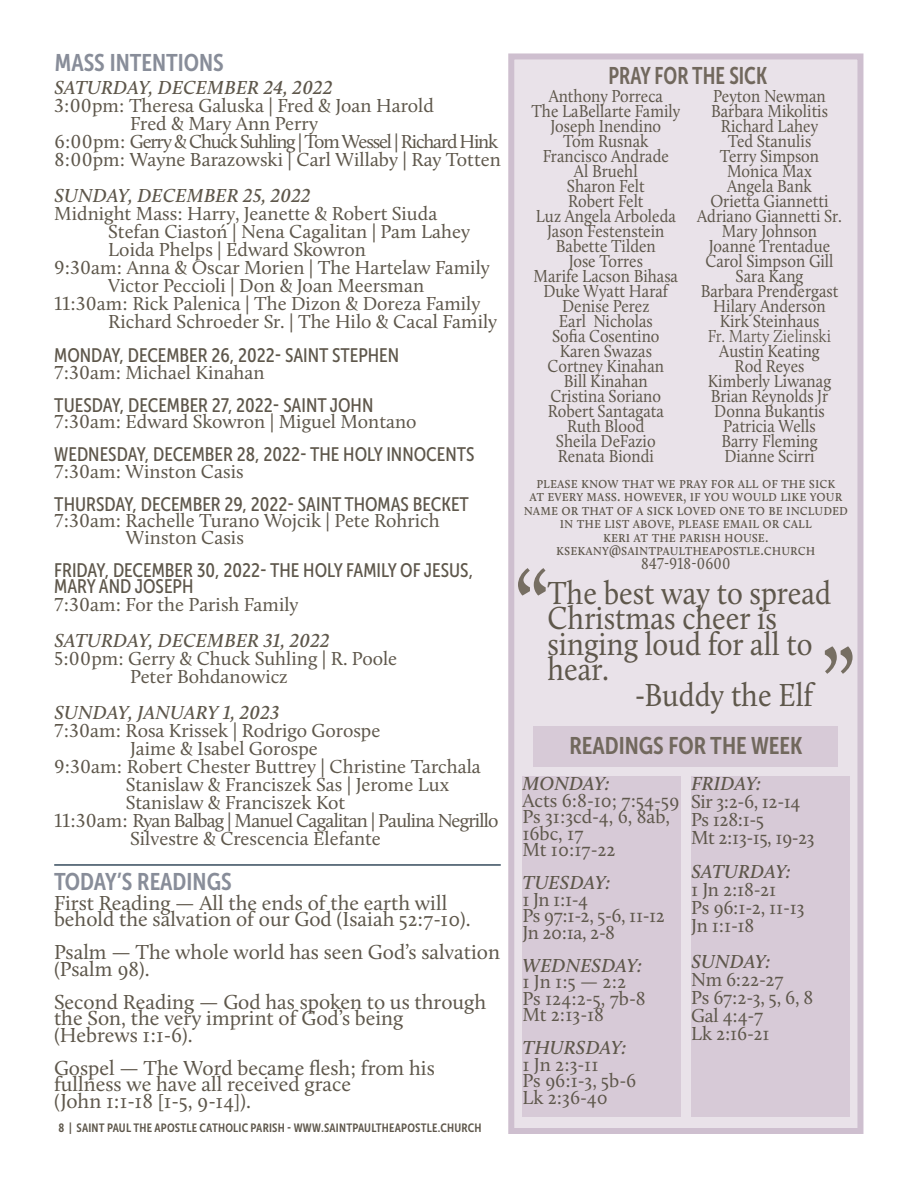
<style>
.page{position:relative;width:918px;height:1188px;background:#fff}
.page>*{position:absolute;margin:0;border:0;box-sizing:border-box;transform-origin:0 0}
.t1{font:108px "Calluna";color:#766e62;scale:.9 1}
.t2{font:33px/25.5px "Calluna";color:#5e574b;scale:.9 1}
.t3{font:24px "Museo Sans Cond 700";color:#888d99}
.t4{font:24px "Museo Sans Cond 700";color:#71685d}
.t5{font:24px "Museo Sans Cond 700";color:#71685d;scale:.9 1}
.t6{font:21px/16.5px "Calluna";color:#5e574b}
.t7{font:19.5px/16.5px "Calluna";color:#5e574b}
.t8{font:19.5px/16.5px "Museo Sans Cond 500";color:#5e574b}
.t9{font:italic 600 19.5px "Calluna";letter-spacing:.015em;color:#5e574b}
.t10{font:19.5px "Calluna";letter-spacing:-.04em;color:#5e574b}
.t11{font:19.5px "Calluna";letter-spacing:-.06em;color:#5e574b}
.t12{font:18px/15px "Calluna";color:#5e574b;text-align:center;scale:.9 1}
.t13{font:300 18px "Calluna";color:#5e574b;scale:.9 1}
.t14{font:16.5px/13.5px "Calluna";color:#5e574b;text-align:center;scale:.9 1}
.t15{font:12px "Museo Sans Cond 700";letter-spacing:.015em;color:#5e574b}
</style>
<div class="page">
<div style="left:508px;top:53px;width:355px;height:1081px;background:#e9e2e9;border:6px solid #cebfcf"></div>
<div style="left:534px;top:727px;width:304px;height:40px;background:#d7cad7"></div>
<div style="left:522px;top:776px;width:158px;height:340px;background:#d7cad7"></div>
<div style="left:691px;top:776px;width:158px;height:340px;background:#d7cad7"></div>
<hr style="left:54px;top:864px;width:447px;height:2px;background:#364b5c">
<p class="t3" style="left:55px;top:50px;width:170px">MASS INTENTIONS</p>
<p class="t9" style="left:54px;top:75px;width:280px">SATURDAY, DECEMBER 24, 2022</p>
<p class="t7" style="left:54px;top:97px;width:381px">3:00pm: Theresa Galuska | Fred &amp; Joan Harold</p>
<p class="t7" style="left:130px;top:115px;width:189px">Fred &amp; Mary Ann Perry</p>
<p class="t11" style="left:54px;top:129px;width:446px">6:00pm: Gerry &amp; Chuck Suhling | Tom Wessel | Richard Hink</p>
<p class="t7" style="left:54px;top:151px;width:448px">8:00pm: Wayne Barazowski | Carl Willaby | Ray Totten</p>
<p class="t9" style="left:54px;top:183px;width:258px">SUNDAY, DECEMBER 25, 2022</p>
<p class="t7" style="left:54px;top:205px;width:385px">Midnight Mass: Harry, Jeanette &amp; Robert Siuda</p>
<p class="t7" style="left:108px;top:223px;width:363px">Stefan Ciastoń | Nena Cagalitan | Pam Lahey</p>
<p class="t7" style="left:108px;top:241px;width:259px">Loida Phelps | Edward Skowron</p>
<p class="t7" style="left:54px;top:259px;width:437px">9:30am: Anna &amp; Oscar Morien | The Hartelaw Family</p>
<p class="t7" style="left:108px;top:277px;width:317px">Victor Peccioli | Don &amp; Joan Meersman</p>
<p class="t7" style="left:54px;top:295px;width:427px">11:30am: Rick Palenica | The Dizon &amp; Doreza Family</p>
<p class="t7" style="left:108px;top:313px;width:390px">Richard Schroeder Sr. | The Hilo &amp; Cacal Family</p>
<p class="t8" style="left:54px;top:347px;width:346px">MONDAY, DECEMBER 26, 2022- SAINT STEPHEN</p>
<p class="t7" style="left:54px;top:364px;width:212px">7:30am: Michael Kinahan</p>
<p class="t8" style="left:54px;top:397px;width:321px">TUESDAY, DECEMBER 27, 2022- SAINT JOHN</p>
<p class="t7" style="left:54px;top:413px;width:364px">7:30am: Edward Skowron | Miguel Montano</p>
<p class="t8" style="left:54px;top:446px;width:422px">WEDNESDAY, DECEMBER 28, 2022- THE HOLY INNOCENTS</p>
<p class="t7" style="left:54px;top:463px;width:191px">7:30am: Winston Casis</p>
<p class="t8" style="left:54px;top:496px;width:416px">THURSDAY, DECEMBER 29, 2022- SAINT THOMAS BECKET</p>
<p class="t7" style="left:126px;top:512px;width:315px;text-indent:-71px">7:30am: Rachelle Turano Wojcik | Pete Rohrich<br>Winston Casis</p>
<p class="t8" style="left:54px;top:562px;width:420px">FRIDAY, DECEMBER 30, 2022- THE HOLY FAMILY OF JESUS,<br>MARY AND JOSEPH</p>
<p class="t7" style="left:54px;top:596px;width:246px">7:30am: For the Parish Family</p>
<p class="t9" style="left:54px;top:629px;width:277px">SATURDAY, DECEMBER 31, 2022</p>
<p class="t7" style="left:130px;top:650px;width:269px;line-height:18px;text-indent:-76px">5:00pm: Gerry &amp; Chuck Suhling | R. Poole<br>Peter Bohdanowicz</p>
<p class="t9" style="left:54px;top:701px;width:226px">SUNDAY, JANUARY 1, 2023</p>
<p class="t7" style="left:54px;top:722px;width:327px">7:30am: Rosa Krissek | Rodrigo Gorospe</p>
<p class="t7" style="left:130px;top:740px;width:189px">Jaime &amp; Isabel Gorospe</p>
<p class="t7" style="left:54px;top:758px;width:428px">9:30am: Robert Chester Buttrey | Christine Tarchala</p>
<p class="t7" style="left:126px;top:776px;width:325px">Stanislaw &amp; Franciszek Sas | Jerome Lux</p>
<p class="t7" style="left:126px;top:794px;width:221px">Stanislaw &amp; Franciszek Kot</p>
<p class="t10" style="left:54px;top:809px;width:446px">11:30am: Ryan Balbag | Manuel Cagalitan | Paulina Negrillo</p>
<p class="t7" style="left:130px;top:830px;width:252px">Silvestre &amp; Crescencia Elefante</p>
<p class="t3" style="left:54px;top:868px;width:179px">TODAY’S READINGS</p>
<p class="t6" style="left:54px;top:894px;width:418px">First Reading — All the ends of the earth will behold the salvation of our God (Isaiah 52:7-10).</p>
<p class="t6" style="left:54px;top:944px;width:448px">Psalm — The whole world has seen God’s salvation (Psalm 98).</p>
<p class="t6" style="left:54px;top:993px;width:434px">Second Reading — God has spoken to us through the Son, the very imprint of God’s being (Hebrews 1:1-6).</p>
<p class="t6" style="left:54px;top:1059px;width:382px">Gospel — The Word became flesh; from his fullness we have all received grace<br>(John 1:1-18 [1-5, 9-14]).</p>
<p class="t15" style="left:58px;top:1121px;width:424px">8 | SAINT PAUL THE APOSTLE CATHOLIC PARISH - WWW.SAINTPAULTHEAPOSTLE.CHURCH</p>
<p class="t5" style="left:609px;top:62px;width:178px">PRAY FOR THE SICK</p>
<p class="t12" style="left:531px;top:88px;width:167px">Anthony Porreca<br>The LaBellarte Family<br>Joseph Inendino<br>Tom Rusnak<br>Francisco Andrade<br>Al Bruehl<br>Sharon Felt<br>Robert Felt<br>Luz Angela Arboleda<br>Jason Festenstein<br>Babette Tilden<br>Jose Torres<br>Marife Lacson Bihasa<br>Duke Wyatt Haraf<br>Denise Perez<br>Earl Nicholas<br>Sofia Cosentino<br>Karen Swazas<br>Cortney Kinahan<br>Bill Kinahan<br>Cristina Soriano<br>Robert Santagata<br>Ruth Blood<br>Sheila DeFazio<br>Renata Biondi</p>
<p class="t12" style="left:697px;top:88px;width:162px">Peyton Newman<br>Barbara Mikolitis<br>Richard Lahey<br>Ted Stanulis<br>Terry Simpson<br>Monica Max<br>Angela Bank<br>Orietta Giannetti<br>Adriano Giannetti Sr.<br>Mary Johnson<br>Joanne Trentadue<br>Carol Simpson Gill<br>Sara Kang<br>Barbara Prendergast<br>Hilary Anderson<br>Kirk Steinhaus</p>
<p class="t13" style="left:708px;top:325px;width:138px">Fr. Marty Zielinski</p>
<p class="t12" style="left:708px;top:343px;width:139px">Austin Keating<br>Rod Reyes<br>Kimberly Liwanag<br>Brian Reynolds Jr<br>Donna Bukantis<br>Patricia Wells<br>Barry Fleming<br>Dianne Scirri</p>
<p class="t14" style="left:524px;top:475px;width:362px">Please know that we pray for all of the sick<br>at every Mass. However, if you would like your name or that of a sick loved one to be included in the list above, please Email or call<br>Keri at the Parish House. ksekany@saintpaultheapostle.church 847-918-0600</p>
<h1 class="t1" style="left:514px;top:545px;width:41px">“</h1>
<h2 class="t2" style="left:548px;top:580px;width:317px">The best way to spread<br>Christmas cheer is singing loud for all to hear.</h2>
<h2 class="t2" style="left:635px;top:682px;width:203px">-Buddy the Elf</h2>
<h1 class="t1" style="left:821px;top:624px;width:41px">”</h1>
<p class="t4" style="left:569px;top:732px;width:234px">READINGS FOR THE WEEK</p>
<p class="t9" style="left:523px;top:772px;width:89px">MONDAY:</p>
<p class="t7" style="left:522px;top:792px;width:159px">Acts 6:8-10; 7:54-59<br>Ps 31:3cd-4, 6, 8ab,<br>16bc, 17<br>Mt 10:17-22</p>
<p class="t9" style="left:523px;top:871px;width:89px">TUESDAY:</p>
<p class="t7" style="left:522px;top:891px;width:144px">1 Jn 1:1-4<br>Ps 97:1-2, 5-6, 11-12<br>Jn 20:1a, 2-8</p>
<p class="t9" style="left:523px;top:953px;width:121px">WEDNESDAY:</p>
<p class="t7" style="left:522px;top:973px;width:125px">1 Jn 1:5 — 2:2<br>Ps 124:2-5, 7b-8<br>Mt 2:13-18</p>
<p class="t9" style="left:523px;top:1036px;width:105px">THURSDAY:</p>
<p class="t7" style="left:522px;top:1056px;width:115px">1 Jn 2:3-11<br>Ps 96:1-3, 5b-6<br>Lk 2:36-40</p>
<p class="t9" style="left:691px;top:772px;width:71px">FRIDAY:</p>
<p class="t7" style="left:691px;top:793px;width:125px;line-height:18px">Sir 3:2-6, 12-14<br>Ps 128:1-5<br>Mt 2:13-15, 19-23</p>
<p class="t9" style="left:691px;top:860px;width:101px">SATURDAY:</p>
<p class="t7" style="left:691px;top:880px;width:115px;line-height:18px">1 Jn 2:18-21<br>Ps 96:1-2, 11-13<br>Jn 1:1-18</p>
<p class="t9" style="left:691px;top:950px;width:81px">SUNDAY:</p>
<p class="t7" style="left:691px;top:970px;width:124px;line-height:18px">Nm 6:22-27<br>Ps 67:2-3, 5, 6, 8<br>Gal 4:4-7<br>Lk 2:16-21</p>
</div>
